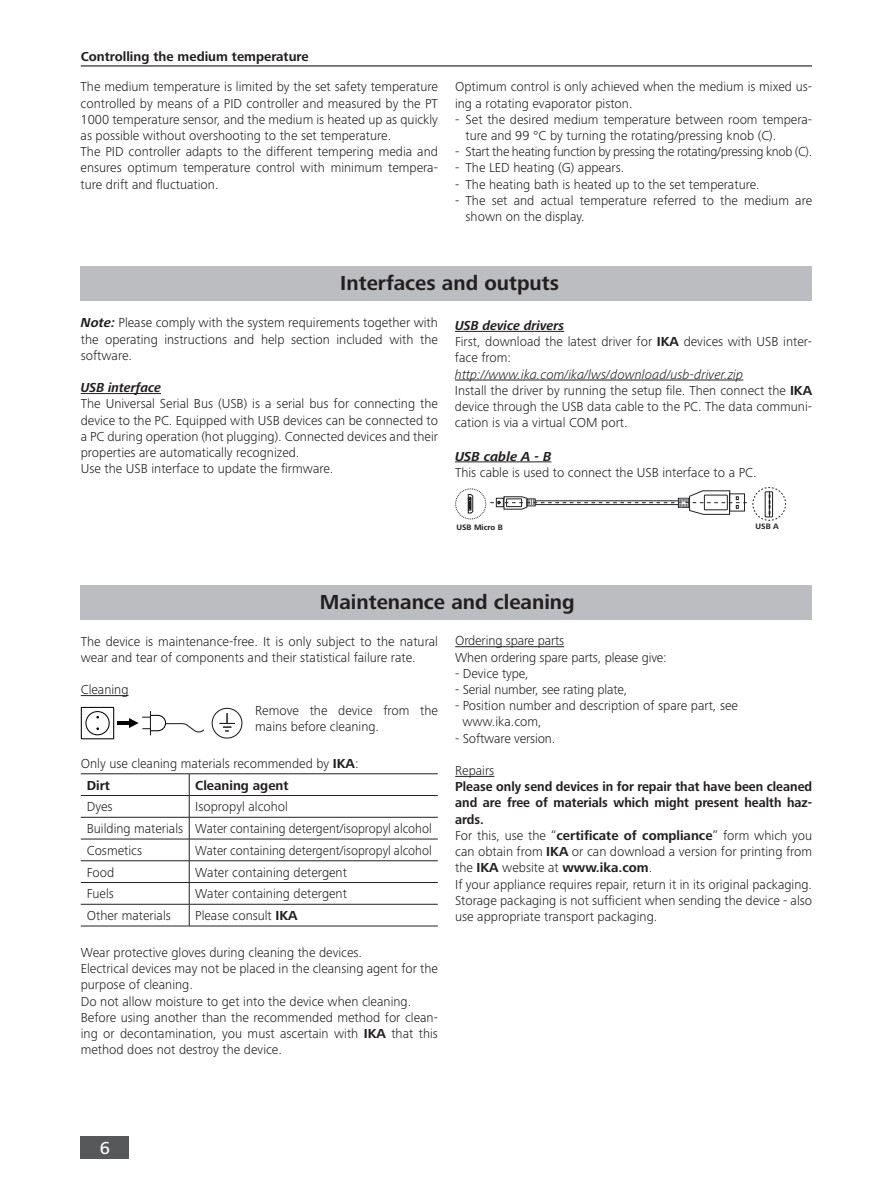
<style>
.page{position:relative;width:893px;height:1187px;background:#fff}
.page>*{position:absolute;margin:0;border:0;box-sizing:border-box;transform-origin:0 0}
.t1{font:700 21px "Frutiger Next IKA";color:#231f20}
.t2{font:500 18px "Frutiger Next IKA";color:#fff}
.t3{font:300 13.5px/16.2px "Frutiger Next IKA";color:#231f20}
.t4{font:300 13.5px "Frutiger Next IKA";letter-spacing:-.02em;color:#231f20}
.t5{font:700 13.5px "Frutiger Next IKA";color:#231f20}
.t6{font:300 13.5px "Frutiger Next IKA";color:#231f20;scale:.96 1}
.t7{font:italic 700 13.5px "Frutiger Next IKA";color:#231f20;scale:.95 1}
.t8{font:italic 700 13.5px "Frutiger Next IKA";color:#231f20}
.t9{font:700 8.1px "Frutiger Next IKA";color:#231f20}
.s1{font-weight:700;font-style:italic}
.s2{font-weight:700}
.s3{font-style:italic}
</style>
<div class="page">
<div style="left:81px;top:1135px;width:48px;height:23px;background:#57585a"></div>
<div style="left:81px;top:267px;width:731px;height:34px;background:#bcbdc0"></div>
<hr style="left:81px;top:393px;width:80px;height:1px;background:#231f20">
<hr style="left:81px;top:66px;width:731px;height:1px;background:#000001">
<hr style="left:455px;top:461px;width:96px;height:1px;background:#231f20">
<svg style="left:455px;top:487px;width:330px;height:33px"></svg>
<div style="left:81px;top:585px;width:731px;height:34px;background:#bcbdc0"></div>
<hr style="left:81px;top:695px;width:48px;height:1px;background:#231f20">
<svg style="left:81px;top:706px;width:124px;height:33px"></svg>
<div style="left:212px;top:707px;width:30px;height:31px;border:1px solid #231f20;border-radius:50%"></div>
<svg style="left:220px;top:713px;width:15px;height:18px"></svg>
<hr style="left:81px;top:773px;width:108px;height:1px;background:#231f20">
<hr style="left:81px;top:903px;width:108px;height:1px;background:#231f20">
<hr style="left:81px;top:925px;width:108px;height:1px;background:#231f20">
<hr style="left:189px;top:773px;width:249px;height:1px;background:#231f20">
<hr style="left:189px;top:903px;width:249px;height:1px;background:#231f20">
<svg style="left:189px;top:774px;width:1px;height:151px"></svg>
<hr style="left:189px;top:925px;width:249px;height:1px;background:#231f20">
<hr style="left:81px;top:795px;width:108px;height:1px;background:#231f20">
<hr style="left:189px;top:795px;width:249px;height:1px;background:#231f20">
<hr style="left:81px;top:817px;width:108px;height:1px;background:#231f20">
<hr style="left:189px;top:817px;width:249px;height:1px;background:#231f20">
<hr style="left:81px;top:838px;width:108px;height:1px;background:#231f20">
<hr style="left:189px;top:838px;width:249px;height:1px;background:#231f20">
<hr style="left:81px;top:860px;width:108px;height:1px;background:#231f20">
<hr style="left:189px;top:860px;width:249px;height:1px;background:#231f20">
<hr style="left:81px;top:882px;width:108px;height:1px;background:#231f20">
<hr style="left:189px;top:882px;width:249px;height:1px;background:#231f20">
<hr style="left:455px;top:646px;width:109px;height:1px;background:#231f20">
<hr style="left:455px;top:776px;width:39px;height:1px;background:#231f20">
<hr style="left:455px;top:331px;width:109px;height:1px;background:#231f20">
<hr style="left:455px;top:379px;width:288px;height:1px;background:#231f20">
<p class="t5" style="left:81px;top:49px;width:229px">Controlling the medium temperature</p>
<p class="t3" style="left:81px;top:79px;width:359px">The medium temperature is limited by the set safety temperature controlled by means of a PID controller and measured by the PT 1000 temperature sensor, and the medium is heated up as quickly as possible without overshooting to the set temperature.<br>The PID controller adapts to the different tempering media and ensures optimum temperature control with minimum tempera&shy;ture drift and fluctuation.</p>
<p class="t3" style="left:455px;top:79px;width:359px">Optimum control is only achieved when the medium is mixed us&shy;ing a rotating evaporator piston.</p>
<p class="t3" style="left:466px;top:111px;width:348px;text-indent:-11px">- Set the desired medium temperature between room tempera&shy;ture and 99 °C by turning the rotating/pressing knob (C).</p>
<p class="t4" style="left:455px;top:144px;width:359px">- Start the heating function by pressing the rotating/pressing knob (C).</p>
<p class="t3" style="left:455px;top:160px;width:171px">- The LED heating (G) appears.</p>
<p class="t3" style="left:455px;top:176px;width:306px">- The heating bath is heated up to the set temperature.</p>
<p class="t3" style="left:466px;top:192px;width:348px;text-indent:-11px">- The set and actual temperature referred to the medium are shown on the display.</p>
<h1 class="t1" style="left:340px;top:271px;width:220px">Interfaces and outputs</h1>
<p class="t3" style="left:81px;top:315px;width:359px;text-align:justify"><span class="s1">Note:</span> Please comply with the system requirements together with the operating instructions and help section included with the software.</p>
<p class="t7" style="left:81px;top:380px;width:86px">USB interface</p>
<p class="t3" style="left:81px;top:396px;width:359px">The Universal Serial Bus (USB) is a serial bus for connecting the device to the PC. Equipped with USB devices can be connected to a PC during operation (hot plugging). Connected devices and their properties are automatically recognized.<br>Use the USB interface to update the firmware.</p>
<p class="t3" style="left:455px;top:317px;width:359px"><span class="s1">USB device drivers<br></span>First, download the latest driver for <span class="s2">IKA</span> devices with USB inter&shy;face from:</p>
<p class="t3" style="left:455px;top:366px;width:359px"><span class="s3">http://www.ika.com/ika/lws/download/usb-driver.zip<br></span>Install the driver by running the setup file. Then connect the <span class="s2">IKA </span>device through the USB data cable to the PC. The data communi&shy;cation is via a virtual COM port.</p>
<p class="t8" style="left:455px;top:448px;width:98px">USB cable A - B</p>
<p class="t3" style="left:455px;top:464px;width:303px">This cable is used to connect the USB interface to a PC.</p>
<p class="t9" style="left:456px;top:522px;width:48px">USB Micro B</p>
<p class="t9" style="left:756px;top:522px;width:25px">USB A</p>
<h1 class="t1" style="left:320px;top:590px;width:256px">Maintenance and cleaning</h1>
<p class="t3" style="left:81px;top:633px;width:359px">The device is maintenance-free. It is only subject to the natural wear and tear of components and their statistical failure rate.</p>
<p class="t3" style="left:81px;top:681px;width:49px">Cleaning</p>
<p class="t3" style="left:255px;top:702px;width:184px">Remove the device from the mains before cleaning.</p>
<p class="t3" style="left:87px;top:752px;width:273px;line-height:21.9px;text-indent:-6px">Only use cleaning materials recommended by <span class="s2">IKA</span>:<br><span class="s2">Dirt</span></p>
<p class="t3" style="left:455px;top:632px;width:213px">Ordering spare parts<br>When ordering spare parts, please give:</p>
<p class="t3" style="left:455px;top:665px;width:75px">- Device type,</p>
<p class="t3" style="left:455px;top:681px;width:174px">- Serial number, see rating plate,</p>
<p class="t3" style="left:462px;top:697px;width:277px;text-indent:-7px">- Position number and description of spare part, see www.ika.com,</p>
<p class="t3" style="left:455px;top:730px;width:102px">- Software version.</p>
<p class="t3" style="left:455px;top:762px;width:41px">Repairs</p>
<p class="t3" style="left:455px;top:778px;width:359px"><span class="s2">Please only send devices in for repair that have been cleaned and are free of materials which might present health haz&shy;ards.<br></span>For this, use the “<span class="s2">certificate of compliance</span>” form which you can obtain from <span class="s2">IKA</span> or can download a version for printing from the <span class="s2">IKA</span> website at <span class="s2">www.ika.com</span>.<br>If your appliance requires repair, return it in its original packaging.<br>Storage packaging is not sufficient when sending the device - also use appropriate transport packaging.</p>
<p class="t5" style="left:195px;top:777px;width:95px">Cleaning agent</p>
<p class="t3" style="left:87px;top:795px;width:346px;line-height:21.8px;text-indent:108px">Isopropyl alcohol<br>Building materials Water containing detergent/isopropyl alcohol<br>Cosmetics</p>
<p class="t3" style="left:87px;top:798px;width:27px">Dyes</p>
<p class="t6" style="left:195px;top:842px;width:248px">Water containing detergent/isopropyl alcohol</p>
<p class="t3" style="left:87px;top:863px;width:29px">Food</p>
<p class="t3" style="left:195px;top:863px;width:153px">Water containing detergent</p>
<p class="t3" style="left:87px;top:885px;width:29px">Fuels</p>
<p class="t3" style="left:195px;top:885px;width:153px">Water containing detergent</p>
<p class="t3" style="left:87px;top:907px;width:86px">Other materials</p>
<p class="t3" style="left:195px;top:907px;width:104px">Please consult <span class="s2">IKA</span></p>
<p class="t3" style="left:81px;top:944px;width:359px">Wear protective gloves during cleaning the devices.<br>Electrical devices may not be placed in the cleansing agent for the purpose of cleaning.<br>Do not allow moisture to get into the device when cleaning.<br>Before using another than the recommended method for clean&shy;ing or decontamination, you must ascertain with <span class="s2">IKA</span> that this method does not destroy the device.</p>
<h2 class="t2" style="left:100px;top:1137px;width:12px">6</h2>
</div>
